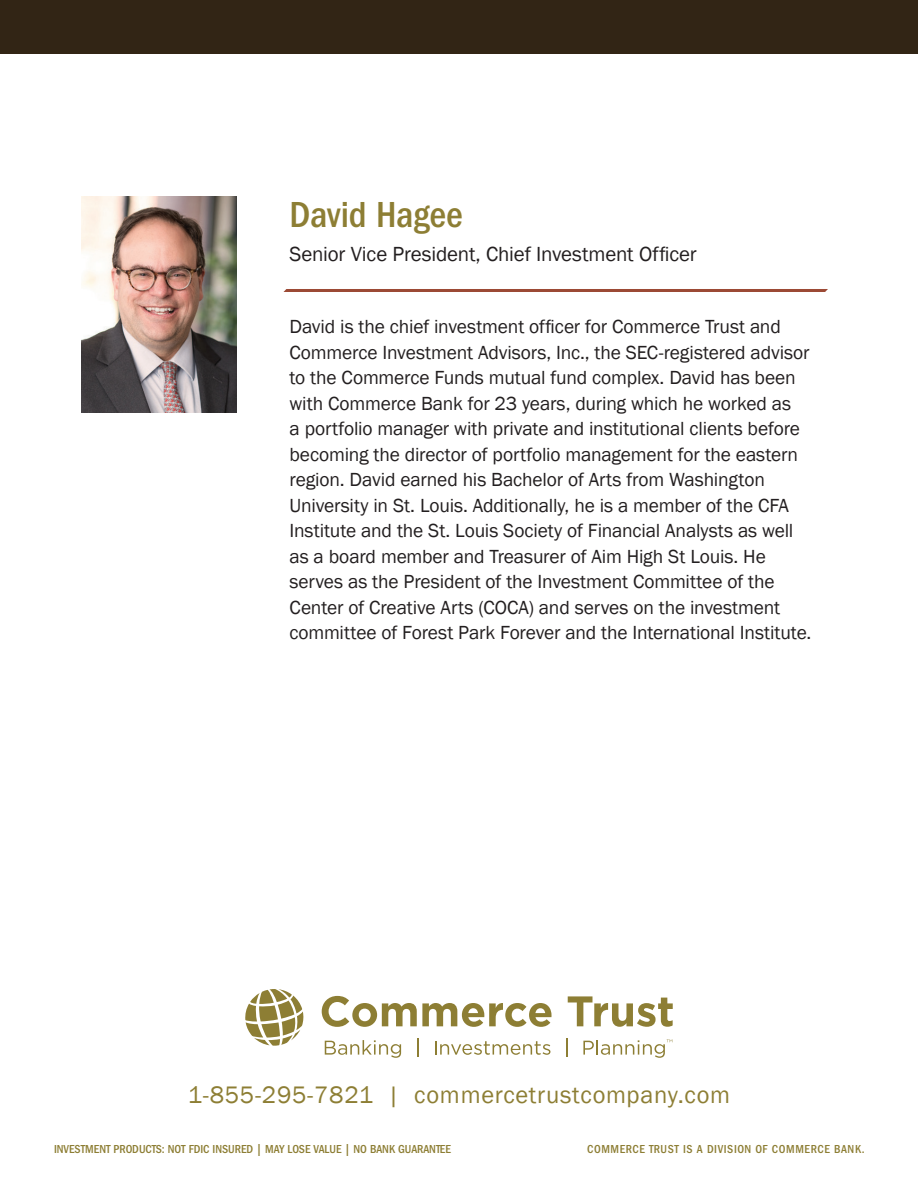
<style>
.page{position:relative;width:918px;height:1188px;background:#fff}
.page>*{position:absolute;margin:0;border:0;box-sizing:border-box;transform-origin:0 0}
.Bio_Name{font:500 condensed 37.5px "Franklin Gothic LT Pro";letter-spacing:-.005em;color:#8d7e34}
.t1{font:24.6px "Franklin Gothic";letter-spacing:.03em;color:#8d7e34}
.Bio_Title{font:21px "Franklin Gothic";letter-spacing:-.01em;color:#231f20}
.Bio_Body{font:19.5px/25.5px "Franklin Gothic";letter-spacing:-.01em;color:#231f20}
.t2{font:500 condensed 12px "Franklin Gothic LT Pro";color:#8d7e34}
.t3{font:500 condensed 12px "Franklin Gothic LT Pro";letter-spacing:.05em;color:#8d7e34}
</style>
<div class="page">
<div style="left:0;top:0;width:918px;height:54px;background:#322515"></div>
<svg style="left:245px;top:989px;width:59px;height:57px"></svg>
<svg style="left:322px;top:996px;width:230px;height:31px"></svg>
<svg style="left:568px;top:996px;width:105px;height:31px"></svg>
<svg style="left:325px;top:1040px;width:76px;height:18px"></svg>
<svg style="left:417px;top:1039px;width:1px;height:18px"></svg>
<svg style="left:435px;top:1041px;width:115px;height:14px"></svg>
<svg style="left:566px;top:1039px;width:1px;height:18px"></svg>
<svg style="left:583px;top:1039px;width:89px;height:19px"></svg>
<hr style="left:284px;top:289px;width:544px;height:3px;background:#9c4a35">
<img style="left:81px;top:197px;width:155px;height:216px">
<p class="Bio_Name" style="left:290px;top:193px;width:175px">David Hagee</p>
<p class="Bio_Title" style="left:290px;top:241px;width:409px">Senior Vice President, Chief Investment Officer</p>
<p class="Bio_Body" style="left:290px;top:314px;width:524px">David is the chief investment officer for Commerce Trust and Commerce Investment Advisors, Inc., the SEC-registered advisor to the Commerce Funds mutual fund complex. David has been with Commerce Bank for 23 years, during which he worked as<br>a portfolio manager with private and institutional clients before becoming the director of portfolio management for the eastern region. David earned his Bachelor of Arts from Washington University in St. Louis. Additionally, he is a member of the CFA Institute and the St. Louis Society of Financial Analysts as well as a board member and Treasurer of Aim High St Louis. He serves as the President of the Investment Committee of the Center of Creative Arts (COCA) and serves on the investment committee of Forest Park Forever and the International Institute.</p>
<p class="t1" style="left:188px;top:1079px;width:544px">1-855-295-7821 | commercetrustcompany.com</p>
<p class="t2" style="left:54px;top:1142px;width:398px">INVESTMENT PRODUCTS: NOT FDIC INSURED | MAY LOSE VALUE | NO BANK GUARANTEE</p>
<p class="t3" style="left:587px;top:1142px;width:279px">COMMERCE TRUST IS A DIVISION OF COMMERCE BANK.</p>
</div>
